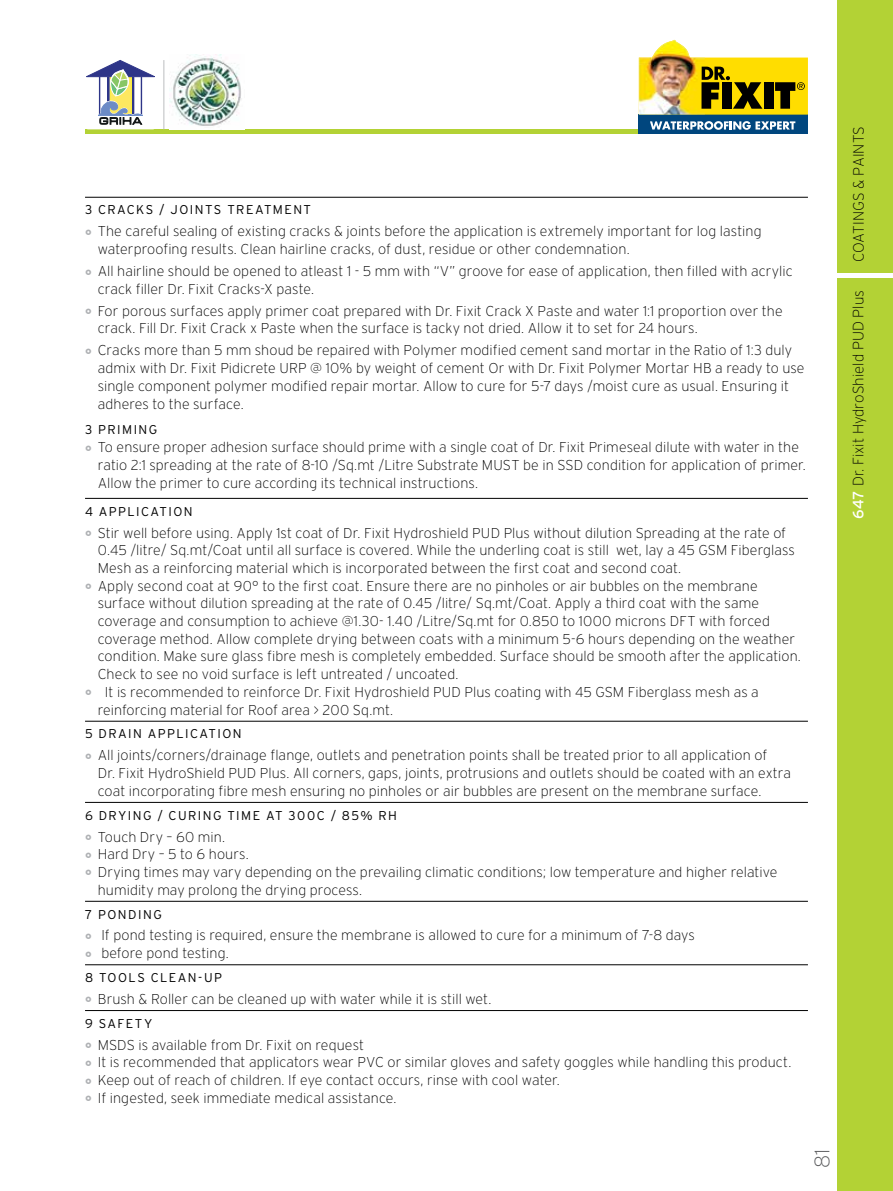
<style>
.page{position:relative;width:893px;height:1191px;background:#fff}
.page>*{position:absolute;margin:0;border:0;box-sizing:border-box;transform-origin:0 0}
.t1{font:200 21px "Interstate";color:#58595b}
.t2{font:200 15px "Interstate";color:#000}
.t3{font:200 14.25px/17.7px "Interstate";letter-spacing:.005em;color:#000}
.t4{font:300 12.75px "Interstate Plus";letter-spacing:.115em;color:#000}
.s1{font-family:"Interstate Plus";font-weight:400;color:#fff}
</style>
<div class="page">
<div style="left:838px;top:0;width:55px;height:1191px;background:#b3d235"></div>
<div style="left:85px;top:129px;width:723px;height:5px;background:#b3d235"></div>
<div style="left:639px;top:115px;width:169px;height:19px;background:#00467e"></div>
<img style="left:639px;top:39px;width:169px;height:76px">
<svg style="left:650px;top:121px;width:145px;height:9px"></svg>
<div style="left:837px;top:273px;width:56px;height:5px;background:#fff"></div>
<hr style="left:85px;top:197px;width:723px;height:1px;background:#000">
<hr style="left:85px;top:498px;width:723px;height:1px;background:#000">
<hr style="left:85px;top:721px;width:723px;height:1px;background:#000">
<hr style="left:85px;top:802px;width:723px;height:1px;background:#000">
<hr style="left:85px;top:901px;width:723px;height:1px;background:#000">
<hr style="left:85px;top:964px;width:723px;height:1px;background:#000">
<hr style="left:85px;top:1010px;width:723px;height:1px;background:#000">
<svg style="left:86px;top:60px;width:69px;height:65px"></svg>
<img style="left:170px;top:55px;width:72px;height:71px">
<hr style="left:164px;top:60px;width:1px;height:69px;background:#bcbec0">
<p class="t4" style="left:85px;top:203px;width:227px">3 CRACKS / JOINTS TREATMENT</p>
<p class="t3" style="left:98px;top:222px;width:665px">The careful sealing of existing cracks &amp; joints before the application is extremely important for log lasting waterproofing results. Clean hairline cracks, of dust, residue or other condemnation.</p>
<p class="t3" style="left:98px;top:262px;width:696px">All hairline should be opened to atleast 1 - 5 mm with “V” groove for ease of application, then filled with acrylic crack filler Dr. Fixit Cracks-X paste.</p>
<p class="t3" style="left:98px;top:302px;width:686px">For porous surfaces apply primer coat prepared with Dr. Fixit Crack X Paste and water 1:1 proportion over the crack. Fill Dr. Fixit Crack x Paste when the surface is tacky not dried. Allow it to set for 24 hours.</p>
<p class="t3" style="left:98px;top:341px;width:708px">Cracks more than 5 mm shoud be repaired with Polymer modified cement sand mortar in the Ratio of 1:3 duly admix with Dr. Fixit Pidicrete URP @ 10% by weight of cement Or with Dr. Fixit Polymer Mortar HB a ready to use single component polymer modified repair mortar. Allow to cure for 5-7 days /moist cure as usual. Ensuring it adheres to the surface.</p>
<p class="t4" style="left:85px;top:423px;width:74px">3 PRIMING</p>
<p class="t3" style="left:98px;top:438px;width:709px">To ensure proper adhesion surface should prime with a single coat of Dr. Fixit Primeseal dilute with water in the ratio 2:1 spreading at the rate of 8-10 /Sq.mt /Litre Substrate MUST be in SSD condition for application of primer.<br>Allow the primer to cure according its technical instructions.</p>
<p class="t4" style="left:85px;top:504px;width:109px">4 APPLICATION</p>
<p class="t3" style="left:98px;top:523px;width:690px">Stir well before using. Apply 1st coat of Dr. Fixit Hydroshield PUD Plus without dilution Spreading at the rate of</p>
<p class="t3" style="left:98px;top:541px;width:699px">0.45 /litre/ Sq.mt/Coat until all surface is covered. While the underling coat is still wet, lay a 45 GSM Fiberglass</p>
<p class="t3" style="left:98px;top:559px;width:585px">Mesh as a reinforcing material which is incorporated between the first coat and second coat.</p>
<p class="t3" style="left:98px;top:577px;width:661px">Apply second coat at 90° to the first coat. Ensure there are no pinholes or air bubbles on the membrane</p>
<p class="t3" style="left:98px;top:594px;width:663px">surface without dilution spreading at the rate of 0.45 /litre/ Sq.mt/Coat. Apply a third coat with the same</p>
<p class="t3" style="left:98px;top:612px;width:674px">coverage and consumption to achieve @1.30- 1.40 /Litre/Sq.mt for 0.850 to 1000 microns DFT with forced</p>
<p class="t3" style="left:98px;top:630px;width:699px">coverage method. Allow complete drying between coats with a minimum 5-6 hours depending on the weather</p>
<p class="t3" style="left:98px;top:647px;width:705px">condition. Make sure glass fibre mesh is completely embedded. Surface should be smooth after the application.</p>
<p class="t3" style="left:98px;top:665px;width:362px">Check to see no void surface is left untreated / uncoated.</p>
<p class="t3" style="left:105px;top:683px;width:655px">It is recommended to reinforce Dr. Fixit Hydroshield PUD Plus coating with 45 GSM Fiberglass mesh as a</p>
<p class="t3" style="left:98px;top:700px;width:297px">reinforcing material for Roof area &gt; 200 Sq.mt.</p>
<p class="t4" style="left:85px;top:726px;width:158px">5 DRAIN APPLICATION</p>
<p class="t3" style="left:98px;top:746px;width:695px">All joints/corners/drainage flange, outlets and penetration points shall be treated prior to all application of<br>Dr. Fixit HydroShield PUD Plus. All corners, gaps, joints, protrusions and outlets should be coated with an extra coat incorporating fibre mesh ensuring no pinholes or air bubbles are present on the membrane surface.</p>
<p class="t4" style="left:85px;top:808px;width:314px">6 DRYING / CURING TIME AT 300C / 85% RH</p>
<p class="t3" style="left:98px;top:827px;width:681px">Touch Dry – 60 min.<br>Hard Dry – 5 to 6 hours.<br>Drying times may vary depending on the prevailing climatic conditions; low temperature and higher relative humidity may prolong the drying process.</p>
<p class="t4" style="left:85px;top:907px;width:78px">7 PONDING</p>
<p class="t3" style="left:101px;top:926px;width:595px">If pond testing is required, ensure the membrane is allowed to cure for a minimum of 7-8 days before pond testing.</p>
<p class="t4" style="left:85px;top:970px;width:139px">8 TOOLS CLEAN-UP</p>
<p class="t3" style="left:98px;top:990px;width:395px">Brush &amp; Roller can be cleaned up with water while it is still wet.</p>
<p class="t4" style="left:85px;top:1016px;width:69px">9 SAFETY</p>
<p class="t3" style="left:98px;top:1035px;width:695px">MSDS is available from Dr. Fixit on request<br>It is recommended that applicators wear PVC or similar gloves and safety goggles while handling this product.<br>Keep out of reach of children. If eye contact occurs, rinse with cool water.<br>If ingested, seek immediate medical assistance.</p>
<h1 class="t1" style="left:811px;top:1167px;width:21px;rotate:-90deg">81</h1>
<p class="t2" style="left:850px;top:262px;width:137px;rotate:-90deg">COATINGS &amp; PAINTS</p>
<p class="t2" style="left:850px;top:519px;width:230px;rotate:-90deg"><span class="s1">647</span> Dr. Fixit HydroShield PUD Plus</p>
</div>
